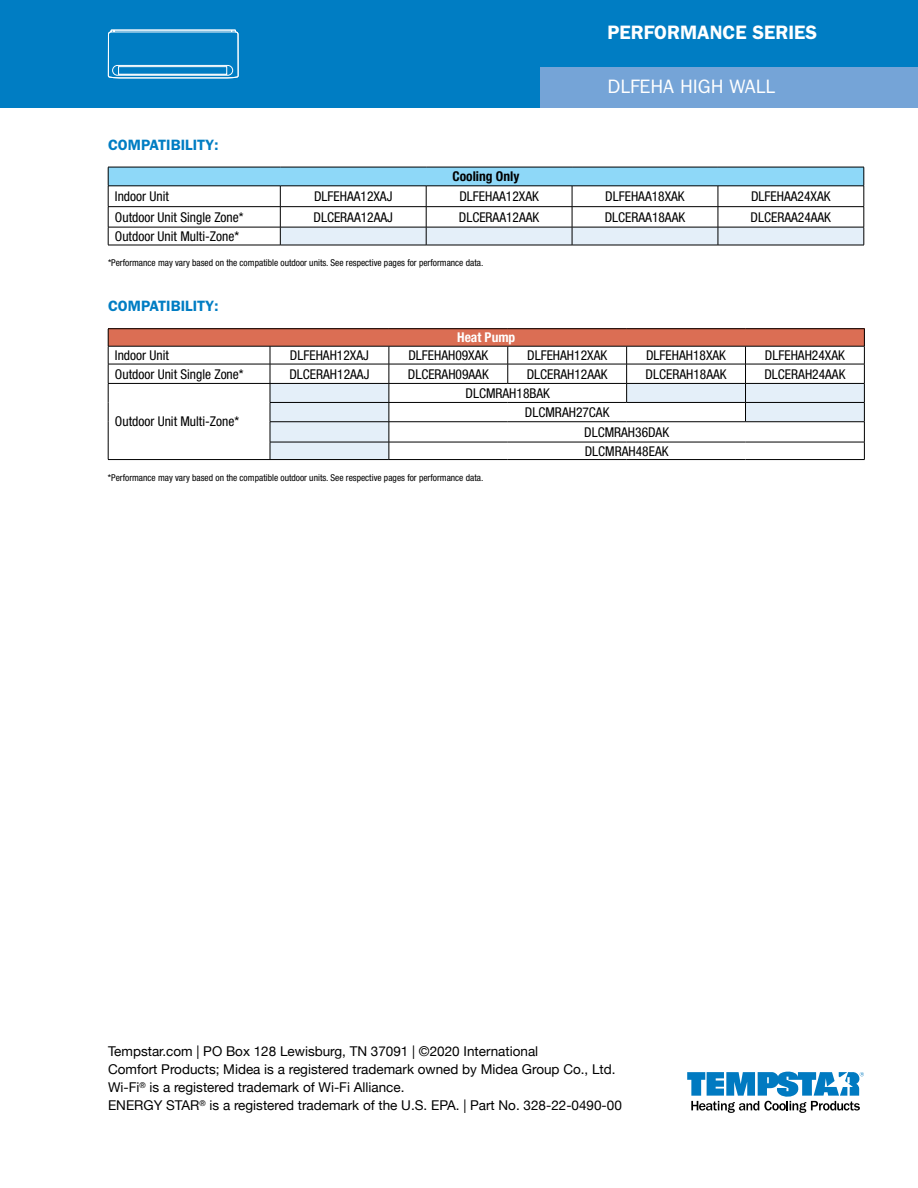
<style>
.page{position:relative;width:918px;height:1188px;background:#fff}
.page>*{position:absolute;margin:0;border:0;box-sizing:border-box;transform-origin:0 0}
.t1{font:600 19.5px "ITC Franklin Gothic Std";color:#fff}
.t2{font:19.5px "ITC Franklin Gothic Std";color:#fff}
.t3{font:600 15px "ITC Franklin Gothic Std";color:#007dc3}
.t4{font:condensed 13.5px "Helvetica Neue LT Std";color:#000}
.t5{font:13.5px/18px "Helvetica Neue";color:#000}
.t6{font:700 condensed 13.5px "Helvetica Neue LT Std";color:#000}
.t7{font:700 condensed 13.5px "Helvetica Neue LT Std";color:#fff}
.t8{font:condensed 9.45px "Helvetica Neue LT Std";color:#000}
</style>
<div class="page">
<div style="left:108px;top:167px;width:756px;height:19px;background:#8ed8f8"></div>
<hr style="left:108px;top:167px;width:172px;height:1px;background:#000">
<hr style="left:108px;top:186px;width:172px;height:1px;background:#000">
<hr style="left:108px;top:206px;width:172px;height:1px;background:#000">
<hr style="left:108px;top:227px;width:172px;height:1px;background:#000">
<svg style="left:108px;top:167px;width:1px;height:78px"></svg>
<svg style="left:280px;top:167px;width:585px;height:78px"></svg>
<hr style="left:108px;top:245px;width:172px;height:1px;background:#000">
<hr style="left:280px;top:245px;width:146px;height:1px;background:#000">
<hr style="left:426px;top:245px;width:146px;height:1px;background:#000">
<hr style="left:572px;top:245px;width:146px;height:1px;background:#000">
<hr style="left:718px;top:245px;width:146px;height:1px;background:#000">
<div style="left:108px;top:329px;width:756px;height:17px;background:#db6e54"></div>
<hr style="left:108px;top:328px;width:162px;height:1px;background:#000">
<hr style="left:270px;top:328px;width:119px;height:1px;background:#000">
<hr style="left:389px;top:328px;width:119px;height:1px;background:#000">
<hr style="left:508px;top:328px;width:119px;height:1px;background:#000">
<hr style="left:627px;top:328px;width:119px;height:1px;background:#000">
<hr style="left:746px;top:328px;width:119px;height:1px;background:#000">
<hr style="left:108px;top:346px;width:162px;height:1px;background:#000">
<hr style="left:108px;top:364px;width:162px;height:1px;background:#000">
<hr style="left:108px;top:383px;width:162px;height:1px;background:#000">
<svg style="left:108px;top:329px;width:1px;height:130px"></svg>
<svg style="left:270px;top:329px;width:595px;height:130px"></svg>
<hr style="left:108px;top:459px;width:162px;height:1px;background:#000">
<hr style="left:270px;top:459px;width:119px;height:1px;background:#000">
<hr style="left:389px;top:459px;width:119px;height:1px;background:#000">
<hr style="left:508px;top:459px;width:119px;height:1px;background:#000">
<hr style="left:627px;top:459px;width:119px;height:1px;background:#000">
<hr style="left:746px;top:459px;width:119px;height:1px;background:#000">
<div style="left:0;top:0;width:540px;height:108px;background:#007dc3"></div>
<div style="left:540px;top:0;width:378px;height:68px;background:#007dc3"></div>
<div style="left:540px;top:68px;width:378px;height:40px;background:#75a4d7"></div>
<svg style="left:108px;top:29px;width:131px;height:50px"></svg>
<svg style="left:687px;top:1072px;width:177px;height:41px"></svg>
<p class="t3" style="left:108px;top:136px;width:112px">COMPATIBILITY:</p>
<p class="t6" style="left:453px;top:168px;width:68px">Cooling Only</p>
<h1 class="t1" style="left:608px;top:21px;width:211px">PERFORMANCE SERIES</h1>
<h1 class="t2" style="left:608px;top:75px;width:169px">DLFEHA HIGH WALL</h1>
<p class="t4" style="left:115px;top:188px;width:55px">Indoor Unit</p>
<p class="t4" style="left:314px;top:188px;width:80px">DLFEHAA12XAJ</p>
<p class="t4" style="left:459px;top:188px;width:81px">DLFEHAA12XAK</p>
<p class="t4" style="left:605px;top:188px;width:81px">DLFEHAA18XAK</p>
<p class="t4" style="left:751px;top:188px;width:81px">DLFEHAA24XAK</p>
<p class="t4" style="left:115px;top:209px;width:130px">Outdoor Unit Single Zone*</p>
<p class="t4" style="left:314px;top:209px;width:81px">DLCERAA12AAJ</p>
<p class="t4" style="left:459px;top:209px;width:82px">DLCERAA12AAK</p>
<p class="t4" style="left:605px;top:209px;width:82px">DLCERAA18AAK</p>
<p class="t4" style="left:751px;top:209px;width:82px">DLCERAA24AAK</p>
<p class="t4" style="left:115px;top:228px;width:126px">Outdoor Unit Multi-Zone*</p>
<p class="t8" style="left:108px;top:257px;width:377px">*Performance may vary based on the compatible outdoor units. See respective pages for performance data.</p>
<p class="t3" style="left:108px;top:297px;width:112px">COMPATIBILITY:</p>
<p class="t7" style="left:457px;top:329px;width:60px">Heat Pump</p>
<p class="t4" style="left:115px;top:347px;width:55px">Indoor Unit</p>
<p class="t4" style="left:290px;top:347px;width:80px">DLFEHAH12XAJ</p>
<p class="t4" style="left:408px;top:347px;width:81px">DLFEHAH09XAK</p>
<p class="t4" style="left:527px;top:347px;width:81px">DLFEHAH12XAK</p>
<p class="t4" style="left:646px;top:347px;width:81px">DLFEHAH18XAK</p>
<p class="t4" style="left:765px;top:347px;width:81px">DLFEHAH24XAK</p>
<p class="t4" style="left:115px;top:366px;width:130px">Outdoor Unit Single Zone*</p>
<p class="t4" style="left:289px;top:366px;width:81px">DLCERAH12AAJ</p>
<p class="t4" style="left:408px;top:366px;width:82px">DLCERAH09AAK</p>
<p class="t4" style="left:527px;top:366px;width:82px">DLCERAH12AAK</p>
<p class="t4" style="left:646px;top:366px;width:82px">DLCERAH18AAK</p>
<p class="t4" style="left:764px;top:366px;width:82px">DLCERAH24AAK</p>
<p class="t4" style="left:115px;top:414px;width:126px">Outdoor Unit Multi-Zone*</p>
<p class="t4" style="left:466px;top:385px;width:86px">DLCMRAH18BAK</p>
<p class="t4" style="left:525px;top:404px;width:86px">DLCMRAH27CAK</p>
<p class="t4" style="left:584px;top:424px;width:86px">DLCMRAH36DAK</p>
<p class="t4" style="left:585px;top:443px;width:85px">DLCMRAH48EAK</p>
<p class="t8" style="left:108px;top:472px;width:377px">*Performance may vary based on the compatible outdoor units. See respective pages for performance data.</p>
<p class="t5" style="left:108px;top:1043px;width:515px">Tempstar.com | PO Box 128 Lewisburg, TN 37091 | ©2020 International<br>Comfort Products; Midea is a registered trademark owned by Midea Group Co., Ltd.<br>Wi-Fi<sup>®</sup> is a registered trademark of Wi-Fi Alliance.<br>ENERGY STAR<sup>®</sup> is a registered trademark of the U.S. EPA. | Part No. 328-22-0490-00</p>
</div>
